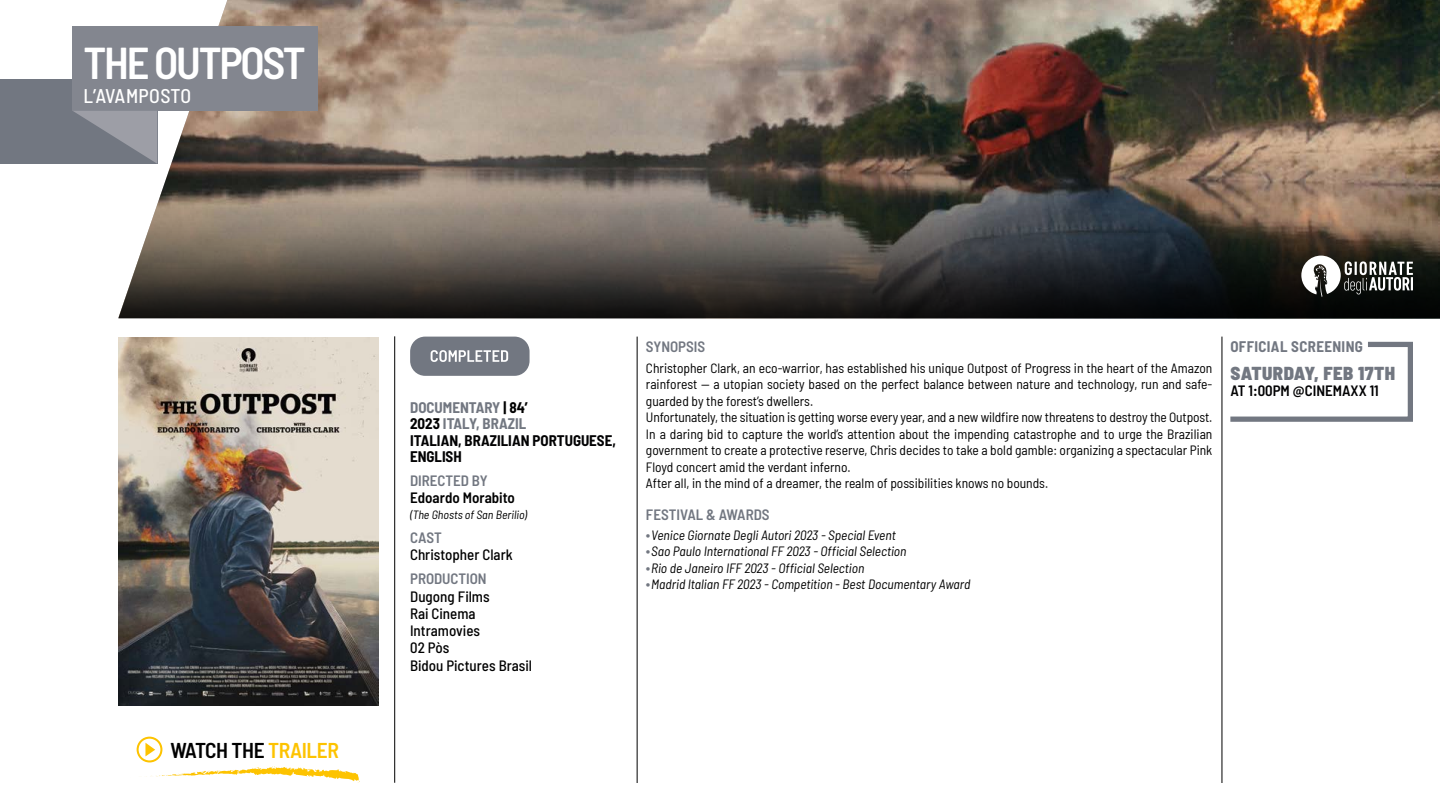
<style>
.page{position:relative;width:1440px;height:810px;background:#fff}
.page>*{position:absolute;margin:0;border:0;box-sizing:border-box;transform-origin:0 0}
.t1{font:600 semi-condensed 44.55px "Barlow";letter-spacing:-.05em;color:#fff}
.t2{font:600 semi-condensed 21.45px "Barlow";letter-spacing:-.02em;color:#000}
.t3{font:500 semi-condensed 19.8px "Barlow";letter-spacing:.01em;color:#fff}
.t4{font:900 semi-condensed 18.75px "Barlow";letter-spacing:.025em;color:#727781}
.t5{font:500 semi-condensed 15px/17.2px "Barlow";color:#000}
.t6{font:700 semi-condensed 15px/16.5px "Barlow";color:#020203}
.t7{font:600 semi-condensed 15px "Barlow";letter-spacing:-.005em;color:#727781}
.t8{font:600 semi-condensed 15px "Barlow";color:#020203}
.t9{font:700 semi-condensed 15px "Barlow";letter-spacing:.025em;color:#727781}
.t10{font:600 semi-condensed 15px "Barlow";color:#000}
.t11{font:semi-condensed 13.5px/16.5px "Barlow";color:#000}
.t12{font:italic semi-condensed 13.5px "Barlow";letter-spacing:-.005em;color:#000}
.t13{font:italic semi-condensed 12px "Barlow";color:#000}
.s1{color:#fdc300}
.s2{color:#727781}
.s3{color:#000}
.s4{font-style:normal;font-size:15px;color:#727781}
</style>
<div class="page">
<hr style="left:395px;top:336px;width:1px;height:447px;background:#000">
<hr style="left:637px;top:337px;width:1px;height:446px;background:#000">
<hr style="left:1222px;top:337px;width:1px;height:446px;background:#000">
<img style="left:119px;top:0;width:1321px;height:319px">
<div style="left:0;top:79px;width:157px;height:85px;background:#727781"></div>
<div style="left:73px;top:26px;width:245px;height:85px;background:#83868f"></div>
<svg style="left:73px;top:111px;width:84px;height:28px"></svg>
<img style="left:119px;top:337px;width:259px;height:368px">
<div style="left:410px;top:337px;width:120px;height:39px;background:#727781;border-radius:15px"></div>
<svg style="left:431px;top:350px;width:77px;height:12px"></svg>
<svg style="left:146px;top:766px;width:214px;height:17px"></svg>
<div style="left:137px;top:737px;width:25px;height:25px;border:2px solid #fdc300;border-radius:50%"></div>
<svg style="left:145px;top:743px;width:10px;height:13px"></svg>
<svg style="left:1230px;top:341px;width:183px;height:81px"></svg>
<img style="left:118px;top:122px;width:1322px;height:196px">
<svg style="left:1301px;top:256px;width:112px;height:41px"></svg>
<h1 class="t1" style="left:84px;top:35px;width:224px">THE OUTPOST</h1>
<h3 class="t3" style="left:84px;top:83px;width:109px">L’AVAMPOSTO</h3>
<h2 class="t2" style="left:171px;top:737px;width:170px">WATCH THE <span class="s1">TRAILER</span></h2>
<p class="t6" style="left:410px;top:398px;width:207px"><span class="s2">DOCUMENTARY</span> <span class="s3">| 84’<br>2023</span> <span class="s2">ITALY, BRAZIL<br></span>ITALIAN, BRAZILIAN PORTUGUESE,<br>ENGLISH</p>
<p class="t7" style="left:410px;top:471px;width:79px">DIRECTED BY</p>
<p class="t10" style="left:410px;top:488px;width:106px">Edoardo Morabito</p>
<p class="t13" style="left:410px;top:507px;width:118px">(The Ghosts of San Berilio)</p>
<p class="t7" style="left:410px;top:528px;width:33px">CAST</p>
<p class="t5" style="left:410px;top:546px;width:104px">Christopher Clark</p>
<p class="t7" style="left:410px;top:570px;width:78px">PRODUCTION</p>
<p class="t5" style="left:410px;top:587px;width:124px">Dugong Films<br>Rai Cinema<br>Intramovies<br>02 Pòs<br>Bidou Pictures Brasil</p>
<p class="t7" style="left:646px;top:338px;width:61px">SYNOPSIS</p>
<p class="t11" style="left:646px;top:358px;width:568px">Christopher Clark, an eco-warrior, has established his unique Outpost of Progress in the heart of the Amazon rainforest — a utopian society based on the perfect balance between nature and technology, run and safe&shy;guarded by the forest’s dwellers.<br>Unfortunately, the situation is getting worse every year, and a new wildfire now threatens to destroy the Outpost.<br>In a daring bid to capture the world’s attention about the impending catastrophe and to urge the Brazilian government to create a protective reserve, Chris decides to take a bold gamble: organizing a spectacular Pink Floyd concert amid the verdant inferno.<br>After all, in the mind of a dreamer, the realm of possibilities knows no bounds.</p>
<p class="t7" style="left:646px;top:505px;width:125px">FESTIVAL &amp; AWARDS</p>
<p class="t12" style="left:646px;top:527px;width:251px"><span class="s4">•</span>Venice Giornate Degli Autori 2023 - Special Event</p>
<p class="t12" style="left:646px;top:543px;width:262px"><span class="s4">•</span>Sao Paulo International FF 2023 - Official Selection</p>
<p class="t12" style="left:646px;top:560px;width:220px"><span class="s4">•</span>Rio de Janeiro IFF 2023 - Official Selection</p>
<p class="t12" style="left:646px;top:576px;width:326px"><span class="s4">•</span>Madrid Italian FF 2023 - Competition - Best Documentary Award</p>
<p class="t9" style="left:1230px;top:335px;width:134px">OFFICIAL SCREENING</p>
<h3 class="t4" style="left:1230px;top:360px;width:166px">SATURDAY, FEB 17TH</h3>
<p class="t8" style="left:1230px;top:381px;width:150px">AT 1:00PM @CINEMAXX 11</p>
</div>
